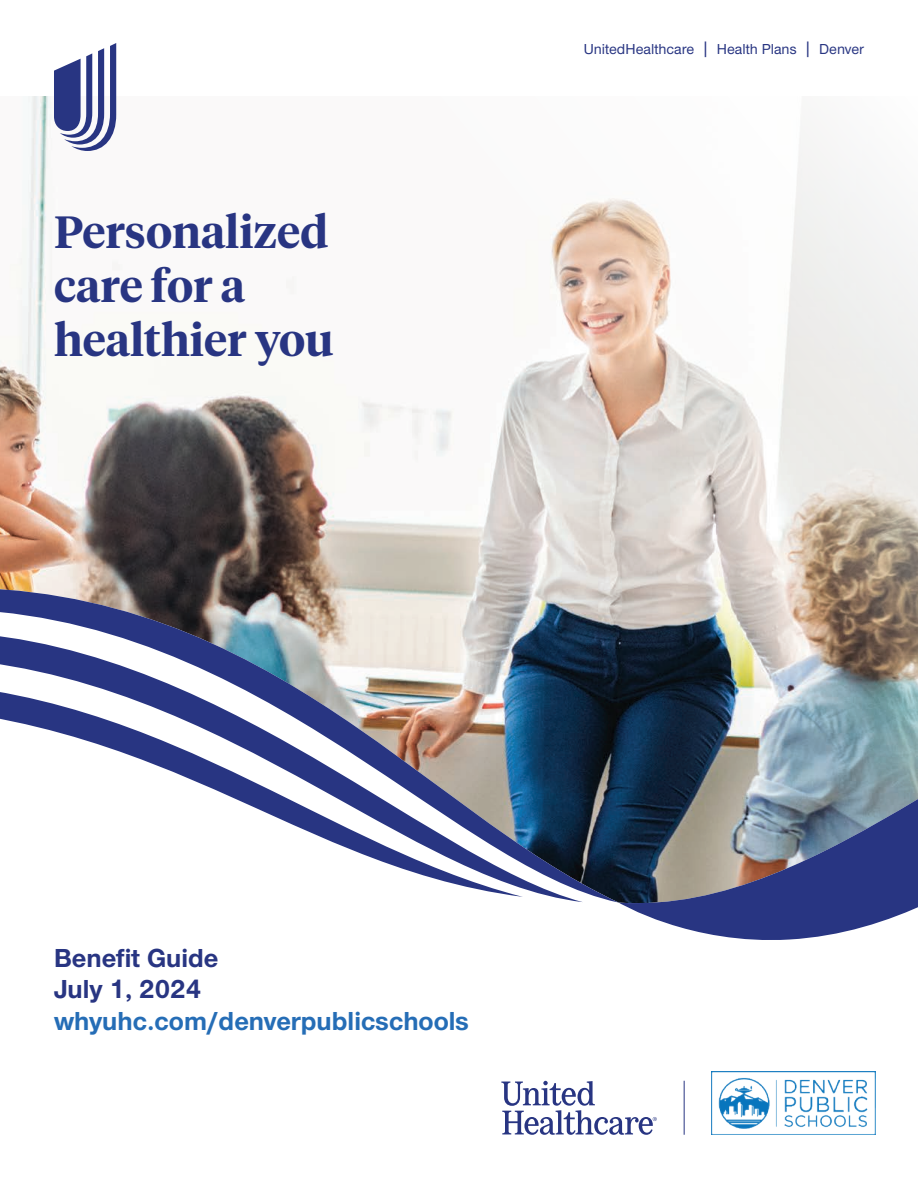
<style>
.page{position:relative;width:918px;height:1188px;background:#fff}
.page>*{position:absolute;margin:0;border:0;box-sizing:border-box;transform-origin:0 0}
.t1{font:600 45px/54px "UHC Serif Headline";color:#283582}
.t2{font:700 27px "UHC Sans";color:#256db6}
.t3{font:700 27px "UHC Sans";color:#283582}
.t4{font:500 15px "UHC Sans";color:#283582}
.s1{font-size:18.75px}
</style>
<div class="page">
<img style="left:0;top:97px;width:918px;height:484px">
<svg style="left:545px;top:581px;width:373px;height:554px"></svg>
<img style="left:619px;top:673px;width:299px;height:272px">
<img style="left:0;top:581px;width:619px;height:322px">
<hr style="left:684px;top:1081px;width:1px;height:54px;background:#283582">
<svg style="left:54px;top:43px;width:62px;height:108px"></svg>
<svg style="left:501px;top:1081px;width:156px;height:54px"></svg>
<img style="left:711px;top:1071px;width:165px;height:64px">
<h1 class="t1" style="left:54px;top:203px;width:281px">Personalized care for a healthier you</h1>
<p class="t4" style="left:584px;top:39px;width:127px">UnitedHealthcare <span class="s1">|</span></p>
<p class="t4" style="left:717px;top:39px;width:96px">Health Plans <span class="s1">|</span></p>
<p class="t4" style="left:819px;top:39px;width:46px">Denver</p>
<p class="t3" style="left:54px;top:939px;width:166px">Benefit Guide</p>
<p class="t3" style="left:54px;top:971px;width:149px">July 1, 2024</p>
<p class="t2" style="left:54px;top:1002px;width:416px">whyuhc.com/denverpublicschools</p>
</div>
